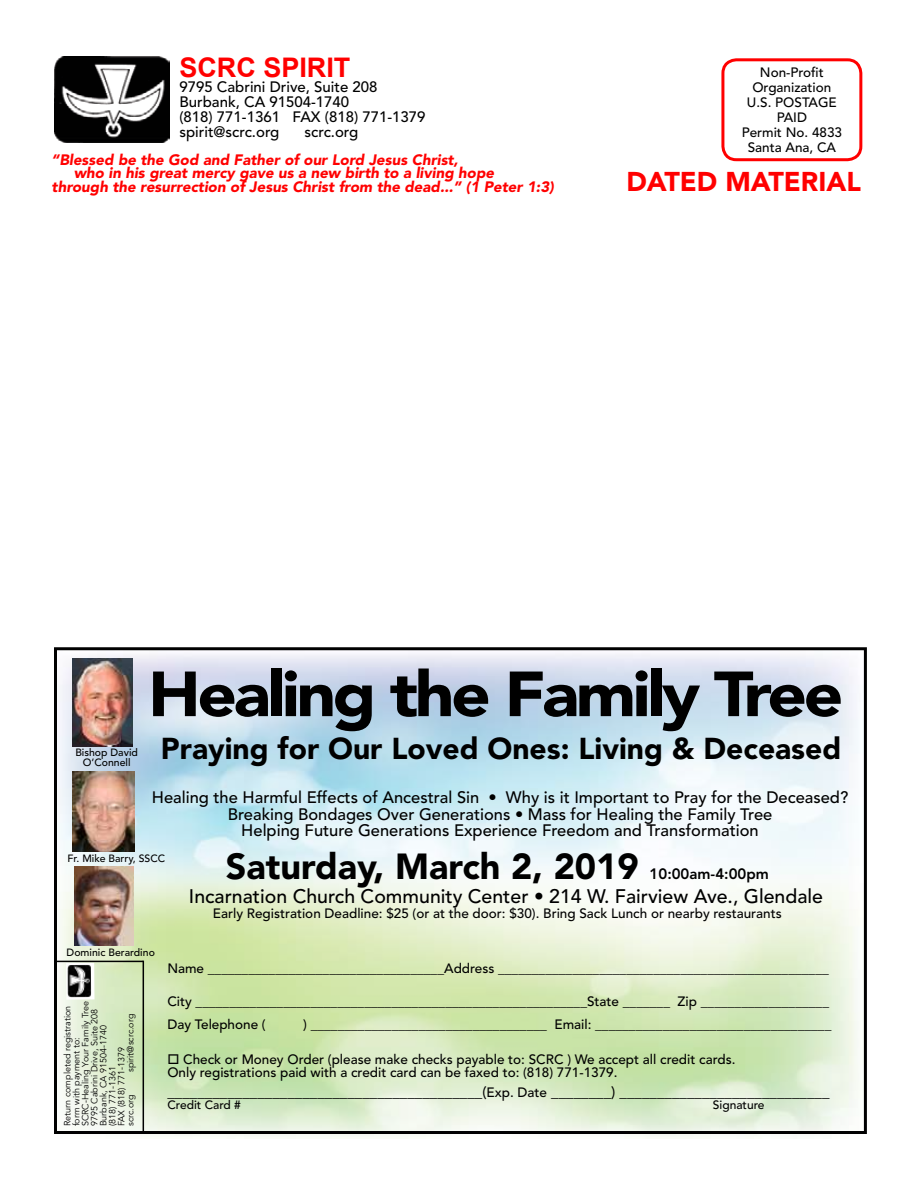
<style>
.page{position:relative;width:918px;height:1188px;background:#fff}
.page>*{position:absolute;margin:0;border:0;box-sizing:border-box;transform-origin:0 0}
.t1{font:900 63px "Avenir LT Std";letter-spacing:-.05em;color:#000;scale:1.1 1}
.t2{font:900 36px "Avenir LT Std";color:#000}
.t3{font:900 30px "Avenir LT Std";color:#000}
.t4{font:900 27px "Avenir LT Std";color:#f00}
.t5{font:700 27px "Arial";color:#f00}
.t6{font:500 19.5px "Avenir LT Std";color:#000}
.t7{font:500 16.5px/16.5px "Avenir LT Std";color:#000;text-align:center}
.t8{font:500 15px/15px "Avenir LT Std";color:#000}
.t9{font:italic 900 15px "Avenir LT Std";color:#f00}
.t10{font:800 15px "Avenir LT Std";color:#000}
.t11{font:500 13.5px/15px "Avenir LT Std";color:#000}
.t12{font:500 12px "Avenir LT Std";color:#000}
.t13{font:500 10.5px/10.5px "Avenir LT Std";color:#000;text-align:center}
.t14{font:9px/9px "Avenir LT Std";color:#000}
.s1{font-size:13.5px}
</style>
<div class="page">
<div style="left:721px;top:58px;width:141px;height:103px;border:3px solid #f00;border-radius:14px"></div>
<img style="left:55px;top:56px;width:114px;height:87px">
<img style="left:58px;top:654px;width:800px;height:483px">
<div style="left:66px;top:963px;width:28px;height:37px;background:#fff"></div>
<img style="left:67px;top:965px;width:24px;height:32px">
<hr style="left:143px;top:961px;width:1px;height:170px;background:#000">
<img style="left:73px;top:771px;width:62px;height:81px">
<img style="left:72px;top:658px;width:61px;height:88px">
<img style="left:75px;top:867px;width:59px;height:79px">
<div style="left:54px;top:647px;width:813px;height:487px;border:3px solid #000"></div>
<hr style="left:55px;top:961px;width:88px;height:1px;background:#000">
<h3 class="t5" style="left:179px;top:49px;width:173px">SCRC SPIRIT</h3>
<p class="t8" style="left:179px;top:80px;width:248px">9795 Cabrini Drive, Suite 208<br>Burbank, CA 91504-1740<br>(818) 771-1361 FAX (818) 771-1379 spirit@scrc.org</p>
<p class="t8" style="left:305px;top:125px;width:55px">scrc.org</p>
<p class="t9" style="left:52px;top:150px;width:408px">“Blessed be the God and Father of our Lord Jesus Christ,</p>
<p class="t9" style="left:74px;top:164px;width:422px">who in his great mercy gave us a new birth to a living hope</p>
<p class="t9" style="left:52px;top:177px;width:504px">through the resurrection of Jesus Christ from the dead...” (1 Peter 1:3)</p>
<p class="t11" style="left:742px;top:65px;width:102px;text-align:center">Non-Profit<br>Organization<br>U.S. POSTAGE<br>PAID<br>Permit No. 4833<br>Santa Ana, CA</p>
<h3 class="t4" style="left:626px;top:165px;width:236px">DATED MATERIAL</h3>
<h1 class="t1" style="left:148px;top:656px;width:634px">Healing the Family Tree</h1>
<h3 class="t3" style="left:161px;top:730px;width:682px">Praying for Our Loved Ones: Living &amp; Deceased</h3>
<p class="t7" style="left:152px;top:789px;width:698px">Healing the Harmful Effects of Ancestral Sin • Why is it Important to Pray for the Deceased?<br>Breaking Bondages Over Generations • Mass for Healing the Family Tree<br>Helping Future Generations Experience Freedom and Transformation</p>
<p class="t13" style="left:68px;top:853px;width:99px">Fr. Mike Barry, SSCC</p>
<p class="t13" style="left:75px;top:747px;width:64px">Bishop David<br>O’Connell</p>
<h2 class="t2" style="left:226px;top:845px;width:415px">Saturday, March 2, 2019</h2>
<p class="t10" style="left:650px;top:865px;width:121px">10:00am-4:00pm</p>
<h3 class="t6" style="left:189px;top:885px;width:636px">Incarnation Church Community Center • 214 W. Fairview Ave., Glendale</h3>
<p class="t11" style="left:213px;top:907px;width:570px">Early Registration Deadline: $25 (or at the door: $30). Bring Sack Lunch or nearby restaurants</p>
<p class="t13" style="left:67px;top:947px;width:90px">Dominic Berardino</p>
<p class="t14" style="left:63px;top:1126px;width:127px;rotate:-90deg">Return completed registration form with payment to:<br>SCRC-Healing Your Family Tree<br>9795 Cabrini Drive, Suite 208<br>Burbank, CA 91504-1740<br>(818) 771-1361<br>FAX (818) 771-1379<br>scrc.org</p>
<p class="t14" style="left:126px;top:1072px;width:60px;rotate:-90deg">spirit@scrc.org</p>
<p class="t11" style="left:167px;top:961px;width:663px">Name ___________________________________Address _________________________________________________</p>
<p class="t11" style="left:167px;top:991px;width:663px;line-height:22.5px">City __________________________________________________________State _______ Zip ___________________<br>Day Telephone (</p>
<p class="t11" style="left:303px;top:1017px;width:530px">) ___________________________________ Email: ___________________________________</p>
<p class="t11" style="left:167px;top:1053px;width:570px;line-height:13.5px">□ Check or Money Order (please make checks payable to: SCRC ) We accept all credit cards.<br>Only registrations paid with a credit card can be faxed to: (818) 771-1379.</p>
<p class="t8" style="left:167px;top:1085px;width:664px">__________________________________________(<span class="s1">Exp. Date</span> ________) ____________________________</p>
<p class="t12" style="left:167px;top:1098px;width:75px">Credit Card #</p>
<p class="t12" style="left:713px;top:1098px;width:53px">Signature</p>
</div>
